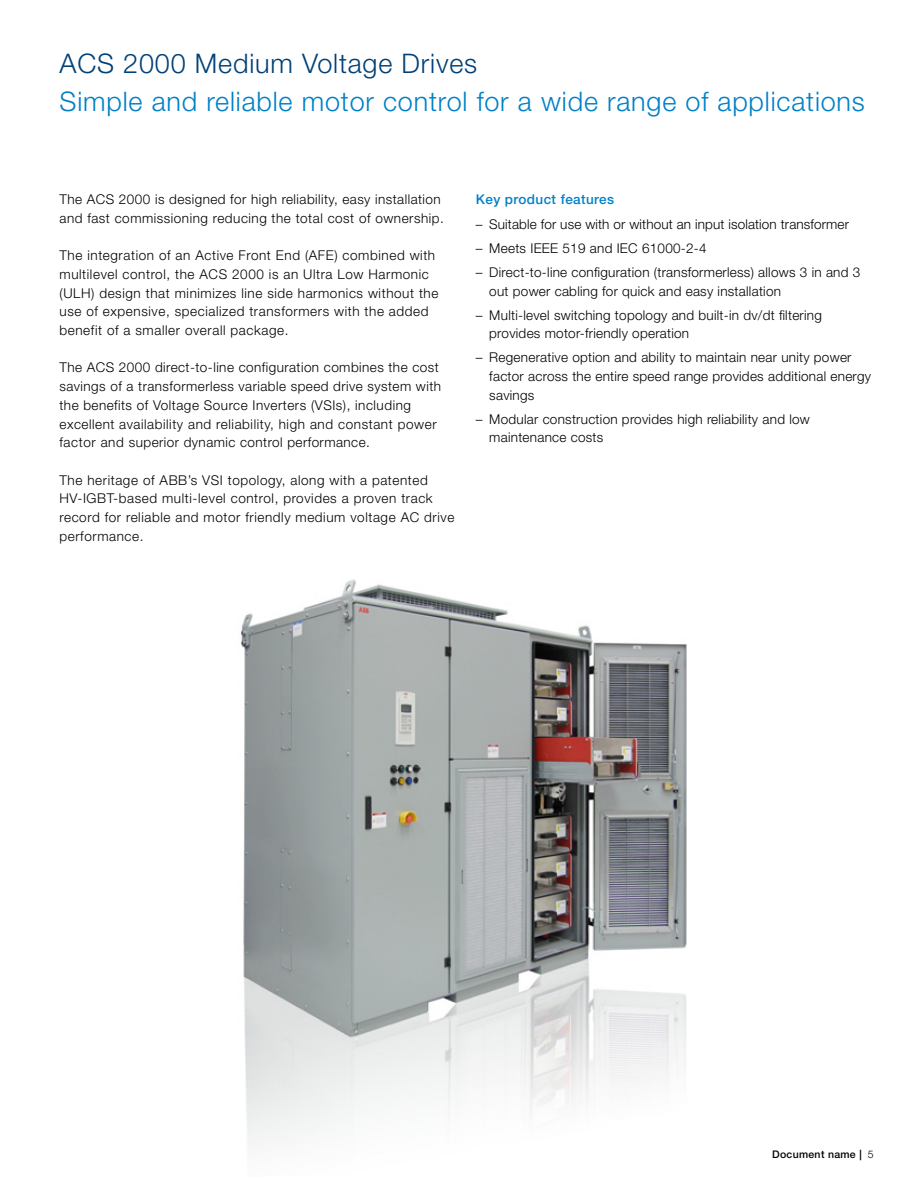
<style>
.page{position:relative;width:918px;height:1188px;background:#fff}
.page>*{position:absolute;margin:0;border:0;box-sizing:border-box;transform-origin:0 0}
.t1{font:300 27px "Helvetica Neue";letter-spacing:.03em;color:#0081c7}
.t2{font:300 27px "Helvetica Neue";letter-spacing:.03em;color:#004178}
.t3{font:300 13.5px/18.8px "Helvetica Neue";letter-spacing:.035em;color:#000}
.t4{font:300 13.5px "Helvetica Neue";letter-spacing:.01em;color:#000}
.t5{font:500 13.5px "Helvetica Neue";letter-spacing:.03em;color:#0081c7}
.t6{font:500 10.5px "Helvetica Neue";letter-spacing:.03em;color:#000}
.s1{font-weight:300}
</style>
<div class="page">
<img style="left:241px;top:579px;width:446px;height:567px">
<h1 class="t2" style="left:60px;top:47px;width:419px">ACS 2000 Medium Voltage Drives</h1>
<h1 class="t1" style="left:60px;top:84px;width:807px">Simple and reliable motor control for a wide range of applications</h1>
<p class="t3" style="left:60px;top:190px;width:386px">The ACS 2000 is designed for high reliability, easy installation and fast commissioning reducing the total cost of ownership.</p>
<p class="t3" style="left:60px;top:246px;width:380px">The integration of an Active Front End (AFE) combined with multilevel control, the ACS 2000 is an Ultra Low Harmonic (ULH) design that minimizes line side harmonics without the use of expensive, specialized transformers with the added benefit of a smaller overall package.</p>
<p class="t3" style="left:60px;top:358px;width:383px">The ACS 2000 direct-to-line configuration combines the cost savings of a transformerless variable speed drive system with the benefits of Voltage Source Inverters (VSIs), including excellent availability and reliability, high and constant power factor and superior dynamic control performance.</p>
<p class="t3" style="left:60px;top:470px;width:396px">The heritage of ABB’s VSI topology, along with a patented HV-IGBT-based multi-level control, provides a proven track record for reliable and motor friendly medium voltage AC drive performance.</p>
<p class="t5" style="left:476px;top:191px;width:140px">Key product features</p>
<p class="t4" style="left:476px;top:216px;width:375px">– Suitable for use with or without an input isolation transformer</p>
<p class="t3" style="left:476px;top:239px;width:232px">– Meets IEEE 519 and IEC 61000-2-4</p>
<p class="t3" style="left:489px;top:263px;width:373px;text-indent:-14px">– Direct-to-line configuration (transformerless) allows 3 in and 3 out power cabling for quick and easy installation</p>
<p class="t3" style="left:489px;top:305px;width:334px;text-indent:-14px">– Multi-level switching topology and built-in dv/dt filtering provides motor-friendly operation</p>
<p class="t3" style="left:489px;top:348px;width:383px;text-indent:-14px">– Regenerative option and ability to maintain near unity power factor across the entire speed range provides additional energy savings</p>
<p class="t3" style="left:489px;top:409px;width:322px;text-indent:-14px">– Modular construction provides high reliability and low maintenance costs</p>
<p class="t6" style="left:772px;top:1148px;width:103px">Document name | <span class="s1">5</span></p>
</div>
